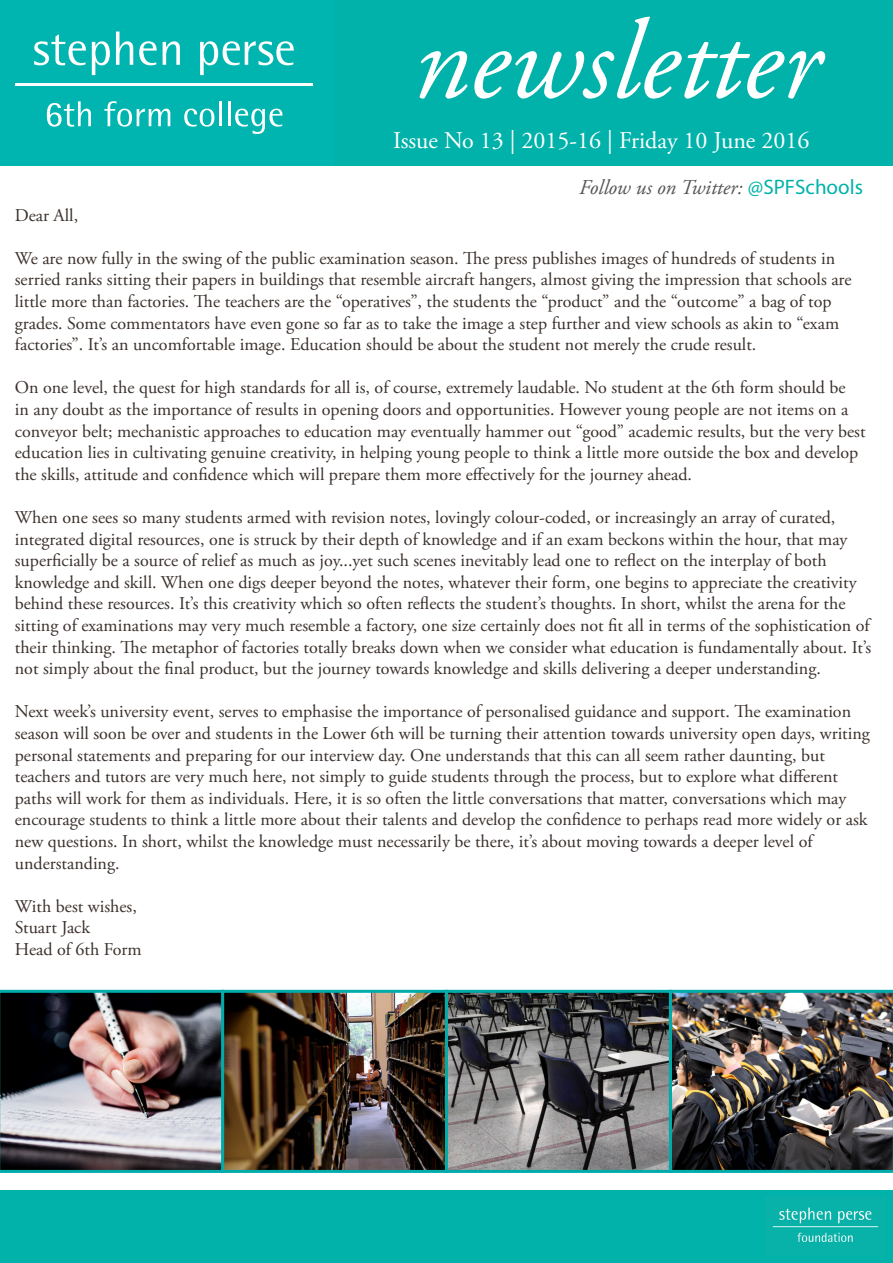
<style>
.page{position:relative;width:893px;height:1263px;background:#fff}
.page>*{position:absolute;margin:0;border:0;box-sizing:border-box;transform-origin:0 0}
.t1{font:italic 112.5px "Adobe Garamond Pro";color:#fff}
.t2{font:24px "Adobe Garamond Pro";color:#fff}
.t3{font:italic 21px "Adobe Garamond Pro";color:#545454}
.t4{font:18px/21.6px "Adobe Garamond Pro";color:#3a302b}
.s1{font-family:"Myriad Pro";font-style:normal;color:#00b2a9}
</style>
<div class="page">
<div style="left:0;top:0;width:893px;height:166px;background:#00b2a9"></div>
<div style="left:0;top:1190px;width:893px;height:73px;background:#00b2a9"></div>
<img style="left:772px;top:1207px;width:107px;height:36px">
<div style="left:0;top:0;width:334px;height:166px;background:#00b5af"></div>
<hr style="left:16px;top:83px;width:297px;height:3px;background:#fff">
<svg style="left:34px;top:34px;width:52px;height:31px"></svg>
<svg style="left:92px;top:41px;width:18px;height:34px"></svg>
<svg style="left:116px;top:32px;width:17px;height:33px"></svg>
<svg style="left:139px;top:41px;width:18px;height:24px"></svg>
<svg style="left:163px;top:41px;width:17px;height:24px"></svg>
<svg style="left:200px;top:41px;width:94px;height:34px"></svg>
<svg style="left:47px;top:101px;width:44px;height:26px"></svg>
<svg style="left:104px;top:101px;width:66px;height:26px"></svg>
<svg style="left:184px;top:109px;width:30px;height:18px"></svg>
<hr style="left:219px;top:101px;width:3px;height:25px;background:#fff">
<hr style="left:228px;top:101px;width:2px;height:25px;background:#fff">
<svg style="left:235px;top:109px;width:48px;height:25px"></svg>
<img style="left:672px;top:990px;width:221px;height:183px">
<img style="left:225px;top:994px;width:219px;height:175px">
<div style="left:221px;top:990px;width:227px;height:183px;border:3px solid #00abaa"></div>
<svg style="left:449px;top:994px;width:219px;height:175px"></svg>
<div style="left:445px;top:990px;width:227px;height:183px;border:3px solid #00abaa"></div>
<img style="left:0;top:990px;width:224px;height:183px">
<h1 class="t1" style="left:413px;top:-6px;width:408px">newsletter</h1>
<h2 class="t2" style="left:393px;top:126px;width:418px">Issue No 13 | 2015-16 | Friday 10 June 2016</h2>
<p class="t3" style="left:579px;top:174px;width:285px">Follow us on Twitter: <span class="s1">@SPFSchools</span></p>
<p class="t4" style="left:15px;top:205px;width:65px">Dear All,</p>
<p class="t4" style="left:15px;top:248px;width:838px">We are now fully in the swing of the public examination season. The press publishes images of hundreds of students in serried ranks sitting their papers in buildings that resemble aircraft hangers, almost giving the impression that schools are little more than factories. The teachers are the “operatives”, the students the “product” and the “outcome” a bag of top grades. Some commentators have even gone so far as to take the image a step further and view schools as akin to “exam factories”. It’s an uncomfortable image. Education should be about the student not merely the crude result.</p>
<p class="t4" style="left:15px;top:377px;width:852px">On one level, the quest for high standards for all is, of course, extremely laudable. No student at the 6th form should be<br>in any doubt as the importance of results in opening doors and opportunities. However young people are not items on a conveyor belt; mechanistic approaches to education may eventually hammer out “good” academic results, but the very best education lies in cultivating genuine creativity, in helping young people to think a little more outside the box and develop the skills, attitude and confidence which will prepare them more effectively for the journey ahead.</p>
<p class="t4" style="left:15px;top:507px;width:858px">When one sees so many students armed with revision notes, lovingly colour-coded, or increasingly an array of curated, integrated digital resources, one is struck by their depth of knowledge and if an exam beckons within the hour, that may superficially be a source of relief as much as joy...yet such scenes inevitably lead one to reflect on the interplay of both knowledge and skill. When one digs deeper beyond the notes, whatever their form, one begins to appreciate the creativity behind these resources. It’s this creativity which so often reflects the student’s thoughts. In short, whilst the arena for the sitting of examinations may very much resemble a factory, one size certainly does not fit all in terms of the sophistication of their thinking. The metaphor of factories totally breaks down when we consider what education is fundamentally about. It’s not simply about the final product, but the journey towards knowledge and skills delivering a deeper understanding.</p>
<p class="t4" style="left:15px;top:701px;width:857px">Next week’s university event, serves to emphasise the importance of personalised guidance and support. The examination season will soon be over and students in the Lower 6th will be turning their attention towards university open days, writing personal statements and preparing for our interview day. One understands that this can all seem rather daunting, but teachers and tutors are very much here, not simply to guide students through the process, but to explore what different paths will work for them as individuals. Here, it is so often the little conversations that matter, conversations which may encourage students to think a little more about their talents and develop the confidence to perhaps read more widely or ask new questions. In short, whilst the knowledge must necessarily be there, it’s about moving towards a deeper level of understanding.</p>
<p class="t4" style="left:15px;top:896px;width:128px">With best wishes,<br>Stuart Jack<br>Head of 6th Form</p>
</div>
